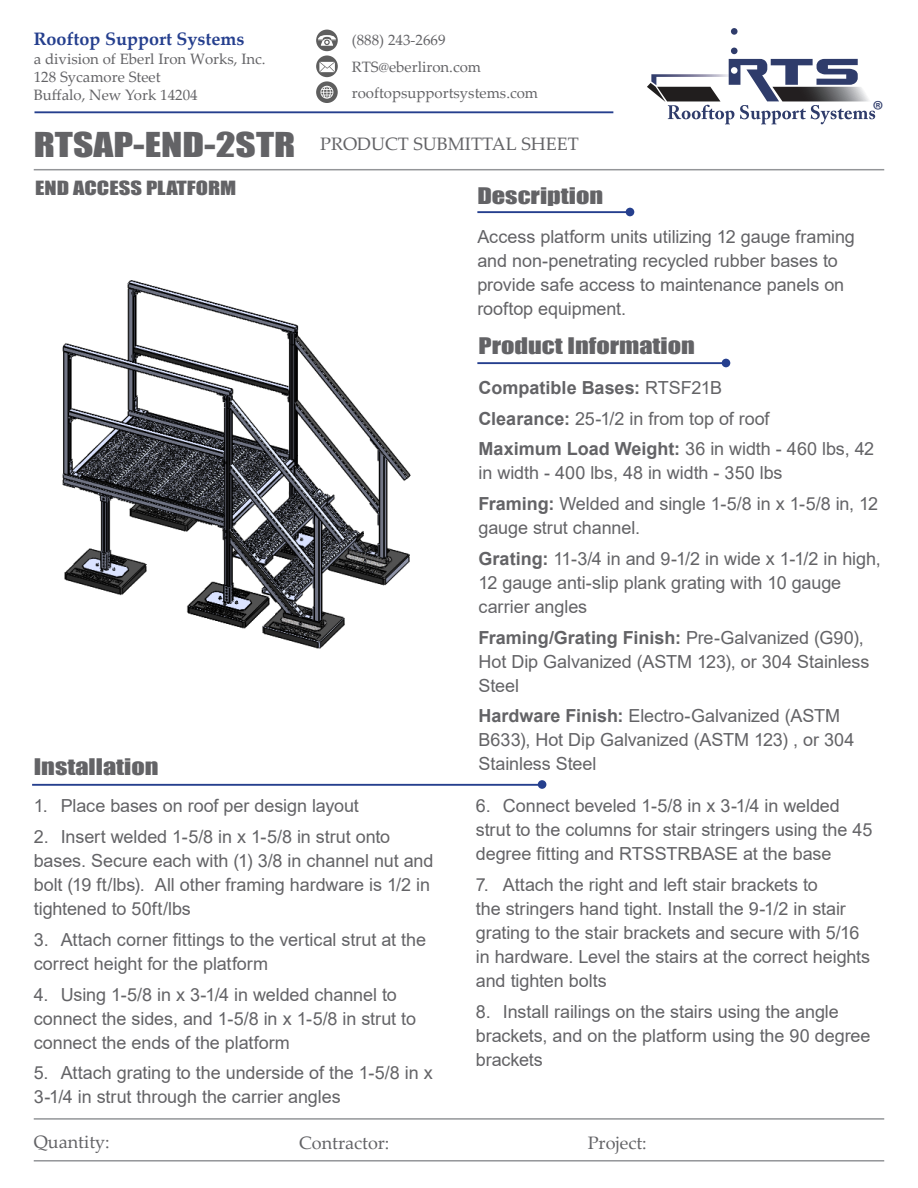
<style>
.page{position:relative;width:918px;height:1188px;background:#fff}
.page>*{position:absolute;margin:0;border:0;box-sizing:border-box;transform-origin:0 0}
.Product_Title{font:31.5px "Impact";color:#636366;scale:1.25 1}
.t1{font:26.55px "Myriad Pro";color:#2f3c6b}
.t2{font:21px "Impact";color:#636366;scale:1.25 1}
.Product_Info__More_C{font:18px/24px "Arial";letter-spacing:-.005em;color:#636366}
.t3{font:18px "Palatino Linotype";color:#636366}
.Product_Info__More_C-2{font:700 18px "Arial";color:#636366}
.t4{font:700 18px "Palatino Linotype";color:#253f8e}
.t5{font:18px "Impact";color:#636366;scale:1.25 1}
.t6{font:15px/18px "Palatino Linotype";color:#636366}
.s1{font-weight:400}
.s2{font-weight:700}
</style>
<div class="page">
<svg style="left:316px;top:30px;width:22px;height:73px"></svg>
<hr style="left:34px;top:111px;width:579px;height:2px;background:#253f8e">
<hr style="left:34px;top:1160px;width:850px;height:2px;background:#939598">
<hr style="left:34px;top:1118px;width:850px;height:2px;background:#939598">
<hr style="left:34px;top:169px;width:850px;height:1px;background:#939598">
<hr style="left:32px;top:784px;width:510px;height:2px;background:#253f8e">
<div style="left:538px;top:780px;width:8px;height:9px;background:#253f8e;border-radius:50%"></div>
<div style="left:722px;top:359px;width:8px;height:8px;background:#253f8e;border-radius:50%"></div>
<hr style="left:477px;top:362px;width:249px;height:2px;background:#253f8e">
<div style="left:626px;top:208px;width:8px;height:8px;background:#253f8e;border-radius:50%"></div>
<hr style="left:477px;top:211px;width:153px;height:2px;background:#253f8e">
<svg style="left:647px;top:59px;width:228px;height:65px"></svg>
<div style="left:731px;top:28px;width:7px;height:7px;background:#2f3c6b;border-radius:50%"></div>
<div style="left:731px;top:48px;width:7px;height:6px;background:#2f3c6b;border-radius:50%"></div>
<img style="left:62px;top:280px;width:349px;height:369px">
<p class="t4" style="left:34px;top:26px;width:212px">Rooftop Support Systems</p>
<p class="t6" style="left:34px;top:49px;width:233px">a division of Eberl Iron Works, Inc.<br>128 Sycamore Steet<br>Buffalo, New York 14204</p>
<p class="Product_Title" style="left:34px;top:120px;width:211px">RTSAP-END-2STR</p>
<p class="t5" style="left:35px;top:174px;width:163px">END ACCESS PLATFORM</p>
<p class="t6" style="left:352px;top:30px;width:95px">(888) 243-2669</p>
<p class="t6" style="left:352px;top:83px;width:188px">rooftopsupportsystems.com</p>
<p class="t6" style="left:352px;top:57px;width:131px">RTS@eberliron.com</p>
<p class="t3" style="left:320px;top:131px;width:260px">PRODUCT SUBMITTAL SHEET</p>
<p class="t2" style="left:477px;top:179px;width:102px">Description</p>
<p class="Product_Info__More_C" style="left:477px;top:224px;width:379px">Access platform units utilizing 12 gauge framing and non-penetrating recycled rubber bases to provide safe access to maintenance panels on rooftop equipment.</p>
<p class="t2" style="left:479px;top:329px;width:175px">Product Information</p>
<p class="t1" style="left:872px;top:94px;width:13px">®</p>
<p class="t2" style="left:34px;top:750px;width:101px">Installation</p>
<p class="Product_Info__More_C" style="left:34px;top:794px;width:327px">1. Place bases on roof per design layout</p>
<p class="Product_Info__More_C" style="left:34px;top:825px;width:401px">2. Insert welded 1-5/8 in x 1-5/8 in strut onto bases. Secure each with (1) 3/8 in channel nut and bolt (19 ft/lbs). All other framing hardware is 1/2 in tightened to 50ft/lbs</p>
<p class="Product_Info__More_C" style="left:34px;top:927px;width:394px">3. Attach corner fittings to the vertical strut at the correct height for the platform</p>
<p class="Product_Info__More_C" style="left:34px;top:982px;width:384px">4. Using 1-5/8 in x 3-1/4 in welded channel to connect the sides, and 1-5/8 in x 1-5/8 in strut to connect the ends of the platform</p>
<p class="Product_Info__More_C" style="left:34px;top:1061px;width:401px">5. Attach grating to the underside of the 1-5/8 in x<br>3-1/4 in strut through the carrier angles</p>
<p class="Product_Info__More_C-2" style="left:479px;top:375px;width:245px">Compatible Bases: <span class="s1">RTSF21B</span></p>
<p class="Product_Info__More_C" style="left:479px;top:406px;width:293px"><span class="s2">Clearance:</span> 25-1/2 in from top of roof</p>
<p class="Product_Info__More_C" style="left:479px;top:437px;width:397px"><span class="s2">Maximum Load Weight:</span> 36 in width - 460 lbs, 42 in width - 400 lbs, 48 in width - 350 lbs</p>
<p class="Product_Info__More_C" style="left:479px;top:492px;width:401px"><span class="s2">Framing:</span> Welded and single 1-5/8 in x 1-5/8 in, 12 gauge strut channel.</p>
<p class="Product_Info__More_C" style="left:479px;top:547px;width:404px"><span class="s2">Grating:</span> 11-3/4 in and 9-1/2 in wide x 1-1/2 in high,<br>12 gauge anti-slip plank grating with 10 gauge carrier angles</p>
<p class="Product_Info__More_C" style="left:479px;top:625px;width:393px"><span class="s2">Framing/Grating Finish:</span> Pre-Galvanized (G90),<br>Hot Dip Galvanized (ASTM 123), or 304 Stainless<br>Steel</p>
<p class="Product_Info__More_C" style="left:479px;top:704px;width:378px"><span class="s2">Hardware Finish:</span> Electro-Galvanized (ASTM<br>B633), Hot Dip Galvanized (ASTM 123) , or 304<br>Stainless Steel</p>
<p class="Product_Info__More_C" style="left:476px;top:794px;width:398px">6. Connect beveled 1-5/8 in x 3-1/4 in welded strut to the columns for stair stringers using the 45 degree fitting and RTSSTRBASE at the base</p>
<p class="Product_Info__More_C" style="left:476px;top:873px;width:396px">7. Attach the right and left stair brackets to<br>the stringers hand tight. Install the 9-1/2 in stair grating to the stair brackets and secure with 5/16 in hardware. Level the stairs at the correct heights and tighten bolts</p>
<p class="Product_Info__More_C" style="left:476px;top:999px;width:396px">8. Install railings on the stairs using the angle brackets, and on the platform using the 90 degree brackets</p>
<p class="t3" style="left:34px;top:1129px;width:77px">Quantity:</p>
<p class="t3" style="left:299px;top:1130px;width:92px">Contractor:</p>
<p class="t3" style="left:588px;top:1130px;width:61px">Project:</p>
</div>
